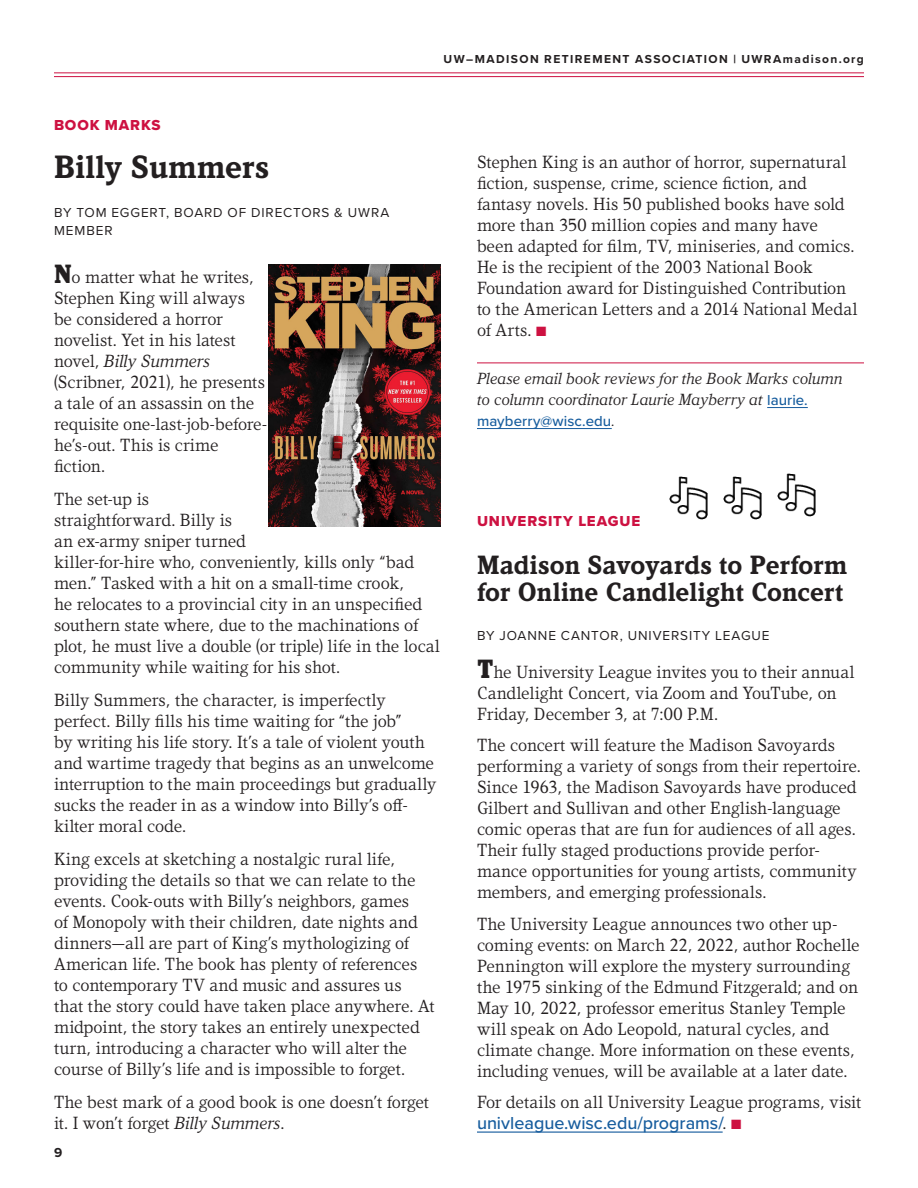
<style>
.page{position:relative;width:918px;height:1188px;background:#fff}
.page>*{position:absolute;margin:0;border:0;box-sizing:border-box;transform-origin:0 0}
.HED3-KandalBold-18-1{font:700 33px "Kandal";letter-spacing:.005em;color:#231f20}
.HED3-KandalBold-18-1-2{font:700 27px/27px "Kandal";letter-spacing:.005em;color:#231f20}
.BYLINE-ProximaReg-9{font:18px/21px "Kandal";color:#231f20}
.TEXTPLUS-Kandal-Book{font:18px/21px "Kandal";color:#231f20}
.FOLLOW-KandalBookIta{font:italic 16.5px/21px "Kandal";color:#231f20}
.KICKER-ProximaBlk-Re{font:15px "Proxima Nova Extrabld";letter-spacing:.06em;color:#cd1141}
.FOLLOW-KandalBookIta-2{font:500 15px "Proxima Nova";letter-spacing:.005em;color:#175d9e}
.BYLINE-ProximaReg-9-2{font:13.5px/18px "Proxima Nova";letter-spacing:.07em;color:#231f20}
.t1{font:700 13.5px "Proxima Nova";color:#231f20}
.t2{font:700 12px "Proxima Nova";letter-spacing:.115em;color:#231f20}
.s1{font-weight:900;font-size:27px}
.s2{font-style:italic}
.s3{color:#cd1141}
.s4{font-family:"Proxima Nova";font-weight:500;font-style:normal;font-size:15px;color:#175d9e}
.s5{font-family:"Kandal";font-weight:400;font-style:italic;color:#231f20}
.s6{font-family:"Proxima Nova";font-weight:500;color:#175d9e}
</style>
<div class="page">
<hr style="left:54px;top:72px;width:810px;height:1px;background:#cd1141">
<hr style="left:54px;top:76px;width:810px;height:1px;background:#cd1141">
<img style="left:269px;top:264px;width:172px;height:262px">
<hr style="left:477px;top:363px;width:387px;height:1px;background:#cd1141">
<hr style="left:767px;top:407px;width:41px;height:1px;background:#175d9e">
<hr style="left:477px;top:428px;width:135px;height:1px;background:#175d9e">
<hr style="left:477px;top:1132px;width:246px;height:1px;background:#175d9e">
<img style="left:669px;top:476px;width:39px;height:44px">
<img style="left:777px;top:473px;width:39px;height:44px">
<img style="left:723px;top:476px;width:39px;height:44px">
<p class="t2" style="left:444px;top:51px;width:422px">UW–MADISON RETIREMENT ASSOCIATION | UWRAmadison.org</p>
<p class="KICKER-ProximaBlk-Re" style="left:54px;top:114px;width:108px">BOOK MARKS</p>
<p class="HED3-KandalBold-18-1" style="left:54px;top:148px;width:217px">Billy Summers</p>
<p class="BYLINE-ProximaReg-9-2" style="left:54px;top:203px;width:337px">BY TOM EGGERT, BOARD OF DIRECTORS &amp; UWRA<br>MEMBER</p>
<p class="BYLINE-ProximaReg-9" style="left:54px;top:266px;width:214px"><span class="s1">N</span>o matter what he writes,<br>Stephen King will always be considered a horror novelist. Yet in his latest novel, <span class="s2">Billy Summers </span>(Scribner, 2021), he presents a tale of an assassin on the requisite one-last-job-before&shy;he’s-out. This is crime fiction.</p>
<p class="BYLINE-ProximaReg-9" style="left:54px;top:488px;width:387px">The set-up is<br>straightforward. Billy is<br>an ex-army sniper turned<br>killer-for-hire who, conveniently, kills only “bad men.” Tasked with a hit on a small-time crook,<br>he relocates to a provincial city in an unspecified southern state where, due to the machinations of plot, he must live a double (or triple) life in the local community while waiting for his shot.</p>
<p class="BYLINE-ProximaReg-9" style="left:54px;top:689px;width:384px">Billy Summers, the character, is imperfectly perfect. Billy fills his time waiting for “the job”<br>by writing his life story. It’s a tale of violent youth and wartime tragedy that begins as an unwelcome interruption to the main proceedings but gradually sucks the reader in as a window into Billy’s off&shy;kilter moral code.</p>
<p class="BYLINE-ProximaReg-9" style="left:54px;top:848px;width:382px">King excels at sketching a nostalgic rural life, providing the details so that we can relate to the events. Cook-outs with Billy’s neighbors, games<br>of Monopoly with their children, date nights and dinners—all are part of King’s mythologizing of American life. The book has plenty of references to contemporary TV and music and assures us that the story could have taken place anywhere. At midpoint, the story takes an entirely unexpected turn, introducing a character who will alter the course of Billy’s life and is impossible to forget.</p>
<p class="BYLINE-ProximaReg-9" style="left:54px;top:1091px;width:377px">The best mark of a good book is one doesn’t forget it. I won’t forget <span class="s2">Billy Summers</span>.</p>
<p class="t1" style="left:54px;top:1142px;width:10px">9</p>
<p class="BYLINE-ProximaReg-9" style="left:477px;top:152px;width:382px">Stephen King is an author of horror, supernatural fiction, suspense, crime, science fiction, and fantasy novels. His 50 published books have sold more than 350 million copies and many have been adapted for film, TV, miniseries, and comics.<br>He is the recipient of the 2003 National Book Foundation award for Distinguished Contribution to the American Letters and a 2014 National Medal of Arts. <span class="s3">■</span></p>
<p class="FOLLOW-KandalBookIta" style="left:477px;top:368px;width:367px">Please email book reviews for the Book Marks column to column coordinator Laurie Mayberry at <span class="s4">laurie.</span></p>
<p class="FOLLOW-KandalBookIta-2" style="left:477px;top:410px;width:140px">mayberry@wisc.edu<span class="s5">.</span></p>
<p class="KICKER-ProximaBlk-Re" style="left:477px;top:510px;width:165px">UNIVERSITY LEAGUE</p>
<p class="HED3-KandalBold-18-1-2" style="left:477px;top:552px;width:372px">Madison Savoyards to Perform for Online Candlelight Concert</p>
<p class="BYLINE-ProximaReg-9-2" style="left:477px;top:626px;width:294px">BY JOANNE CANTOR, UNIVERSITY LEAGUE</p>
<p class="TEXTPLUS-Kandal-Book" style="left:477px;top:661px;width:379px"><span class="s1">T</span>he University League invites you to their annual<br>Candlelight Concert, via Zoom and YouTube, on<br>Friday, December 3, at 7:00 P.M.</p>
<p class="TEXTPLUS-Kandal-Book" style="left:477px;top:735px;width:386px">The concert will feature the Madison Savoyards performing a variety of songs from their repertoire.<br>Since 1963, the Madison Savoyards have produced Gilbert and Sullivan and other English-language comic operas that are fun for audiences of all ages.<br>Their fully staged productions provide perfor&shy;mance opportunities for young artists, community members, and emerging professionals.</p>
<p class="TEXTPLUS-Kandal-Book" style="left:477px;top:913px;width:384px">The University League announces two other up&shy;coming events: on March 22, 2022, author Rochelle Pennington will explore the mystery surrounding the 1975 sinking of the Edmund Fitzgerald; and on May 10, 2022, professor emeritus Stanley Temple will speak on Ado Leopold, natural cycles, and climate change. More information on these events, including venues, will be available at a later date.</p>
<p class="TEXTPLUS-Kandal-Book" style="left:477px;top:1092px;width:386px">For details on all University League programs, visit <span class="s6">univleague.wisc.edu/programs/</span>. <span class="s3">■</span></p>
</div>
